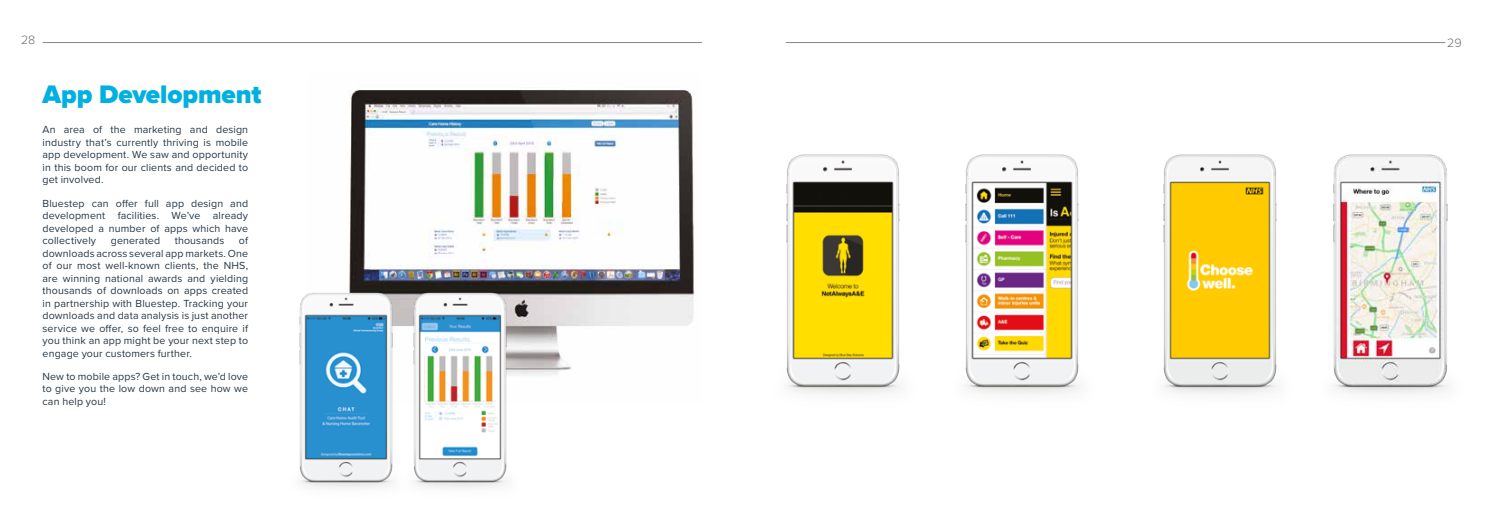
<style>
.page{position:relative;width:1489px;height:525px;background:#fff}
.page>*{position:absolute;margin:0;border:0;box-sizing:border-box;transform-origin:0 0}
.t1{font:900 26.25px "Proxima Nova";color:#00b0e0}
.t2{font:300 12.5px "Proxima Nova";color:#706f6f}
.t3{font:10.62px/12.5px "Proxima Nova";letter-spacing:.015em;color:#253645;text-align:justify}
</style>
<div class="page">
<hr style="left:43px;top:42px;width:659px;height:1px;background:#878787">
<hr style="left:785px;top:42px;width:659px;height:1px;background:#878787">
<img style="left:349px;top:90px;width:344px;height:236px">
<img style="left:688px;top:139px;width:179px;height:255px">
<img style="left:1178px;top:154px;width:57px;height:240px">
<img style="left:867px;top:154px;width:311px;height:240px">
<img style="left:1235px;top:154px;width:214px;height:240px">
<img style="left:299px;top:293px;width:35px;height:195px">
<img style="left:334px;top:218px;width:252px;height:270px">
<p class="t2" style="left:21px;top:33px;width:16px">28</p>
<p class="t2" style="left:1446px;top:36px;width:16px">29</p>
<h1 class="t1" style="left:43px;top:78px;width:220px">App Development</h1>
<p class="t3" style="left:43px;top:124px;width:207px">An area of the marketing and design industry that’s currently thriving is mobile app development. We saw and opportunity in this boom for our clients and decided to get involved.</p>
<p class="t3" style="left:43px;top:197px;width:207px">Bluestep can offer full app design and development facilities. We’ve already developed a number of apps which have collectively</p>
<p class="t3" style="left:43px;top:234px;width:207px;text-indent:196px">of downloads across several app markets. One of our most well-known clients, the NHS, are winning national awards and yielding thousands of downloads on apps created in partnership with Bluestep. Tracking your downloads and data analysis is just another service we offer, so feel free to enquire if you think an app might be your next step to engage your customers further.</p>
<p class="t3" style="left:43px;top:370px;width:207px">New to mobile apps? Get in touch, we’d love to give you the low down and see how we can help you!</p>
<p class="t3" style="left:111px;top:234px;width:51px">generated</p>
<p class="t3" style="left:175px;top:234px;width:51px">thousands</p>
</div>
